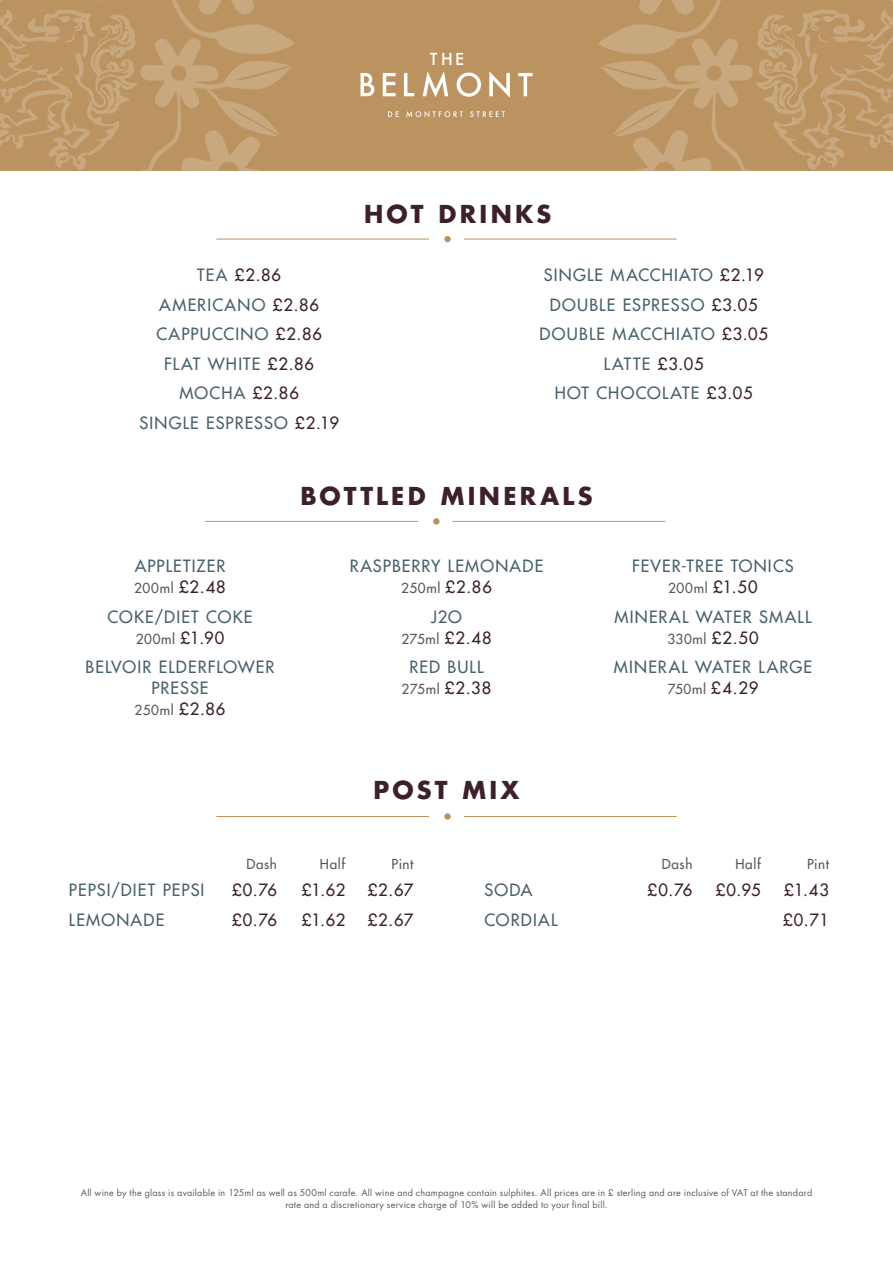
<style>
.page{position:relative;width:893px;height:1263px;background:#fff}
.page>*{position:absolute;margin:0;border:0;box-sizing:border-box;transform-origin:0 0}
.t1{font:700 24px "Futura Std";letter-spacing:.14em;color:#3c212a}
.t2{font:500 16.5px/21px "Futura Std";letter-spacing:.065em;color:#48606a;text-align:center}
.t3{font:500 16.5px "Futura Std";letter-spacing:.025em;color:#3c212a}
.t4{font:500 13.5px "Futura Std";letter-spacing:.045em;color:#57585a}
.t5{font:9px/12px "Futura Std";letter-spacing:.025em;color:#57585a;text-align:center}
.s1{color:#48606a}
.s2{color:#3c212a}
.s3{font-size:16.5px;color:#3c212a}
</style>
<div class="page">
<hr style="left:216px;top:239px;width:213px;height:1px;background:#bb9360">
<hr style="left:464px;top:239px;width:213px;height:1px;background:#bb9360">
<div style="left:444px;top:236px;width:7px;height:6px;background:#bb9360;border-radius:50%"></div>
<hr style="left:216px;top:816px;width:213px;height:1px;background:#bb9360">
<hr style="left:464px;top:816px;width:213px;height:1px;background:#bb9360">
<svg style="left:444px;top:813px;width:7px;height:7px"></svg>
<div style="left:0;top:0;width:893px;height:170px;background:#bb9360"></div>
<svg style="left:360px;top:53px;width:172px;height:64px"></svg>
<svg style="left:0;top:0;width:295px;height:170px"></svg>
<svg style="left:598px;top:0;width:295px;height:170px"></svg>
<hr style="left:205px;top:521px;width:213px;height:1px;background:#bb9360">
<hr style="left:453px;top:521px;width:212px;height:1px;background:#bb9360">
<div style="left:433px;top:518px;width:6px;height:7px;background:#bb9360;border-radius:50%"></div>
<p class="t3" style="left:197px;top:265px;width:85px"><span class="s1">TEA</span> £2.86</p>
<p class="t2" style="left:159px;top:294px;width:161px">AMERICANO <span class="s2">£2.86</span></p>
<p class="t2" style="left:156px;top:324px;width:167px">CAPPUCCINO <span class="s2">£2.86</span></p>
<p class="t2" style="left:164px;top:353px;width:151px">FLAT WHITE <span class="s2">£2.86</span></p>
<p class="t2" style="left:179px;top:383px;width:121px">MOCHA <span class="s2">£2.86</span></p>
<p class="t2" style="left:139px;top:412px;width:201px">SINGLE ESPRESSO <span class="s2">£2.19</span></p>
<p class="t1" style="left:364px;top:198px;width:189px">HOT DRINKS</p>
<p class="t2" style="left:544px;top:265px;width:221px">SINGLE MACCHIATO <span class="s2">£2.19</span></p>
<p class="t2" style="left:550px;top:294px;width:209px">DOUBLE ESPRESSO <span class="s2">£3.05</span></p>
<p class="t2" style="left:539px;top:324px;width:230px">DOUBLE MACCHIATO <span class="s2">£3.05</span></p>
<p class="t2" style="left:604px;top:353px;width:101px">LATTE <span class="s2">£3.05</span></p>
<p class="t2" style="left:555px;top:383px;width:199px">HOT CHOCOLATE <span class="s2">£3.05</span></p>
<p class="t2" style="left:135px;top:556px;width:92px">APPLETIZER</p>
<p class="t4" style="left:134px;top:580px;width:93px">200ml <span class="s3">£2.48</span></p>
<p class="t2" style="left:108px;top:606px;width:146px">COKE/DIET COKE</p>
<p class="t4" style="left:136px;top:630px;width:90px">200ml <span class="s3">£1.90</span></p>
<p class="t2" style="left:86px;top:657px;width:190px">BELVOIR ELDERFLOWER<br>PRESSE</p>
<p class="t4" style="left:135px;top:702px;width:92px">250ml <span class="s3">£2.86</span></p>
<p class="t1" style="left:300px;top:480px;width:294px">BOTTLED MINERALS</p>
<p class="t2" style="left:350px;top:556px;width:195px">RASPBERRY LEMONADE</p>
<p class="t4" style="left:401px;top:580px;width:92px">250ml <span class="s3">£2.86</span></p>
<p class="t2" style="left:431px;top:606px;width:32px">J2O</p>
<p class="t4" style="left:401px;top:630px;width:92px">275ml <span class="s3">£2.48</span></p>
<p class="t2" style="left:409px;top:657px;width:76px">RED BULL</p>
<p class="t4" style="left:402px;top:681px;width:91px">275ml <span class="s3">£2.38</span></p>
<p class="t2" style="left:632px;top:556px;width:163px">FEVER-TREE TONICS</p>
<p class="t4" style="left:668px;top:580px;width:91px">200ml <span class="s3">£1.50</span></p>
<p class="t2" style="left:614px;top:606px;width:198px">MINERAL WATER SMALL</p>
<p class="t4" style="left:667px;top:630px;width:93px">330ml <span class="s3">£2.50</span></p>
<p class="t2" style="left:614px;top:657px;width:200px">MINERAL WATER LARGE</p>
<p class="t4" style="left:668px;top:681px;width:92px">750ml <span class="s3">£4.29</span></p>
<p class="t1" style="left:373px;top:774px;width:147px">POST MIX</p>
<p class="t4" style="left:246px;top:855px;width:32px">Dash</p>
<p class="t4" style="left:320px;top:855px;width:27px">Half</p>
<p class="t4" style="left:392px;top:855px;width:23px">Pint</p>
<p class="t4" style="left:662px;top:855px;width:32px">Dash</p>
<p class="t4" style="left:735px;top:855px;width:27px">Half</p>
<p class="t4" style="left:807px;top:855px;width:23px">Pint</p>
<p class="t2" style="left:69px;top:880px;width:137px">PEPSI/DIET PEPSI</p>
<p class="t3" style="left:232px;top:880px;width:46px">£0.76</p>
<p class="t3" style="left:302px;top:880px;width:45px">£1.62</p>
<p class="t3" style="left:368px;top:880px;width:47px">£2.67</p>
<p class="t2" style="left:69px;top:909px;width:97px">LEMONADE</p>
<p class="t3" style="left:232px;top:909px;width:46px">£0.76</p>
<p class="t3" style="left:302px;top:909px;width:45px">£1.62</p>
<p class="t3" style="left:368px;top:909px;width:47px">£2.67</p>
<p class="t2" style="left:484px;top:880px;width:50px">SODA</p>
<p class="t3" style="left:648px;top:880px;width:46px">£0.76</p>
<p class="t3" style="left:716px;top:880px;width:46px">£0.95</p>
<p class="t3" style="left:784px;top:880px;width:46px">£1.43</p>
<p class="t2" style="left:484px;top:909px;width:74px">CORDIAL</p>
<p class="t3" style="left:783px;top:909px;width:47px">£0.71</p>
<p class="t5" style="left:81px;top:1187px;width:733px">All wine by the glass is available in 125ml as well as 500ml carafe. All wine and champagne contain sulphites. All prices are in £ sterling and are inclusive of VAT at the standard rate and a discretionary service charge of 10% will be added to your final bill.</p>
</div>
